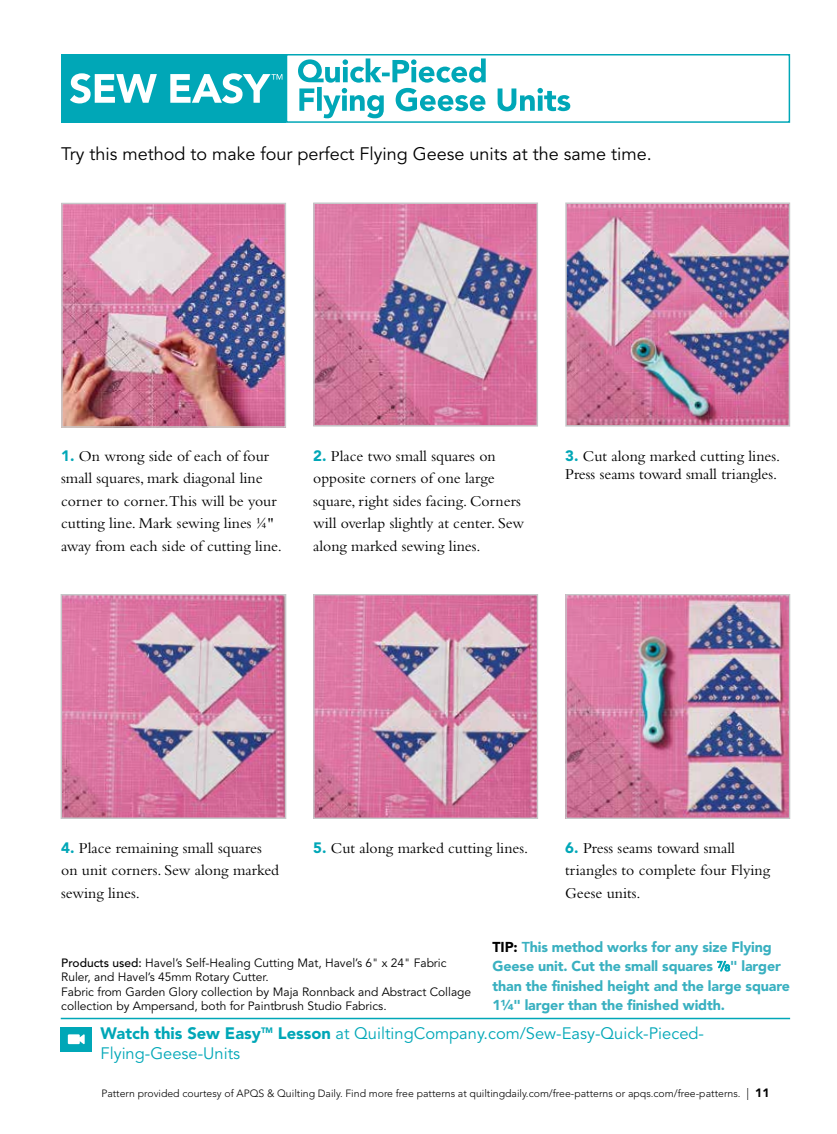
<style>
.page{position:relative;width:837px;height:1134px;background:#fff}
.page>*{position:absolute;margin:0;border:0;box-sizing:border-box;transform-origin:0 0}
.t1{font:18px "Avenir LT Std";color:#000}
.t2{font:16.5px/19.5px "Avenir LT Std";color:#00a7b7}
.t3{font:15.75px/22.5px "Bembo Std";color:#000}
.t4{font:900 14.25px/19.5px "Avenir LT Std";letter-spacing:-.01em;color:#39b0c0}
.t5{font:12px/14.4px "Avenir LT Std";color:#000}
.t6{font:300 10.5px "Avenir LT Std";color:#000}
.s1{font-family:"Avenir LT Std";font-weight:900;font-size:15px;color:#00a7b7}
.s2{font-weight:500}
.s3{color:#000}
.s4{font-weight:800}
.s5{font-family:"Formata Regular Expert";font-weight:400;color:#00a7b7}
.s6{font-weight:900}
.s7{font-size:12px}
.s8{font-weight:900;font-size:12px}
</style>
<div class="page">
<img style="left:64px;top:597px;width:219px;height:219px">
<div style="left:61px;top:594px;width:225px;height:225px;border:2px solid #c5c7c9"></div>
<img style="left:315px;top:596px;width:221px;height:221px">
<div style="left:313px;top:594px;width:225px;height:225px;border:1px solid #c5c7c9"></div>
<img style="left:567px;top:596px;width:221px;height:221px">
<div style="left:565px;top:594px;width:225px;height:225px;border:1px solid #c5c7c9"></div>
<div style="left:61px;top:1027px;width:31px;height:25px;background:#00a7b7"></div>
<svg style="left:68px;top:1034px;width:17px;height:10px"></svg>
<svg style="left:298px;top:58px;width:272px;height:60px"></svg>
<div style="left:61px;top:54px;width:225px;height:69px;background:#00a7b7"></div>
<hr style="left:61px;top:1018px;width:729px;height:1px;background:#00a7b7">
<img style="left:64px;top:206px;width:219px;height:219px">
<div style="left:61px;top:203px;width:225px;height:225px;border:2px solid #c7c8ca"></div>
<img style="left:316px;top:205px;width:219px;height:219px">
<div style="left:313px;top:202px;width:225px;height:225px;border:2px solid #c5c7c9"></div>
<img style="left:568px;top:205px;width:219px;height:219px">
<div style="left:565px;top:202px;width:225px;height:225px;border:2px solid #c5c7c9"></div>
<svg style="left:717px;top:961px;width:13px;height:11px"></svg>
<div style="left:286px;top:54px;width:504px;height:69px;border:2px solid #00a7b7"></div>
<svg style="left:70px;top:73px;width:212px;height:30px"></svg>
<p class="t1" style="left:61px;top:143px;width:592px">Try this method to make four perfect Flying Geese units at the same time.</p>
<p class="t3" style="left:61px;top:444px;width:222px"><span class="s1">1.</span> On wrong side of each of four small squares, mark diagonal line corner to corner.This will be your cutting line. Mark sewing lines ¼" away from each side of cutting line.</p>
<p class="t3" style="left:313px;top:444px;width:212px"><span class="s1">2.</span> Place two small squares on opposite corners of one large square, right sides facing. Corners will overlap slightly at center. Sew along marked sewing lines.</p>
<p class="t3" style="left:565px;top:446px;width:217px;line-height:18px"><span class="s1">3.</span> Cut along marked cutting lines.<br>Press seams toward small triangles.</p>
<p class="t3" style="left:61px;top:836px;width:220px"><span class="s1">4.</span> Place remaining small squares on unit corners. Sew along marked sewing lines.</p>
<p class="t3" style="left:313px;top:836px;width:217px"><span class="s1">5.</span> Cut along marked cutting lines.</p>
<p class="t3" style="left:565px;top:836px;width:206px"><span class="s1">6.</span> Press seams toward small triangles to complete four Flying<br>Geese units.</p>
<p class="t5" style="left:61px;top:956px;width:412px"><span class="s2">Products used:</span> Havel’s Self-Healing Cutting Mat, Havel’s 6" x 24" Fabric Ruler, and Havel’s 45mm Rotary Cutter.<br>Fabric from Garden Glory collection by Maja Ronnback and Abstract Collage collection by Ampersand, both for Paintbrush Studio Fabrics.</p>
<p class="t4" style="left:493px;top:937px;width:299px"><span class="s3">TIP:</span> <span class="s4">T</span>his method works for any size Flying Geese unit. Cut the small squares <span class="s5">⅞</span>" larger than the finished height and the large square 1¼" larger than the finished width.</p>
<p class="t2" style="left:101px;top:1025px;width:605px"><span class="s6">Watch this Sew Easy</span><sup>TM</sup> <span class="s6">Lesson</span> at QuiltingCompany.com/Sew-Easy-Quick-Pieced-<br>Flying-Geese-Units</p>
<p class="t6" style="left:101px;top:1087px;width:670px">Pattern provided courtesy of APQS &amp; Quilting Daily. Find more free patterns at quiltingdaily.com/free-patterns or apqs.com/free-patterns. <span class="s7">|</span> <span class="s8">11</span></p>
</div>
